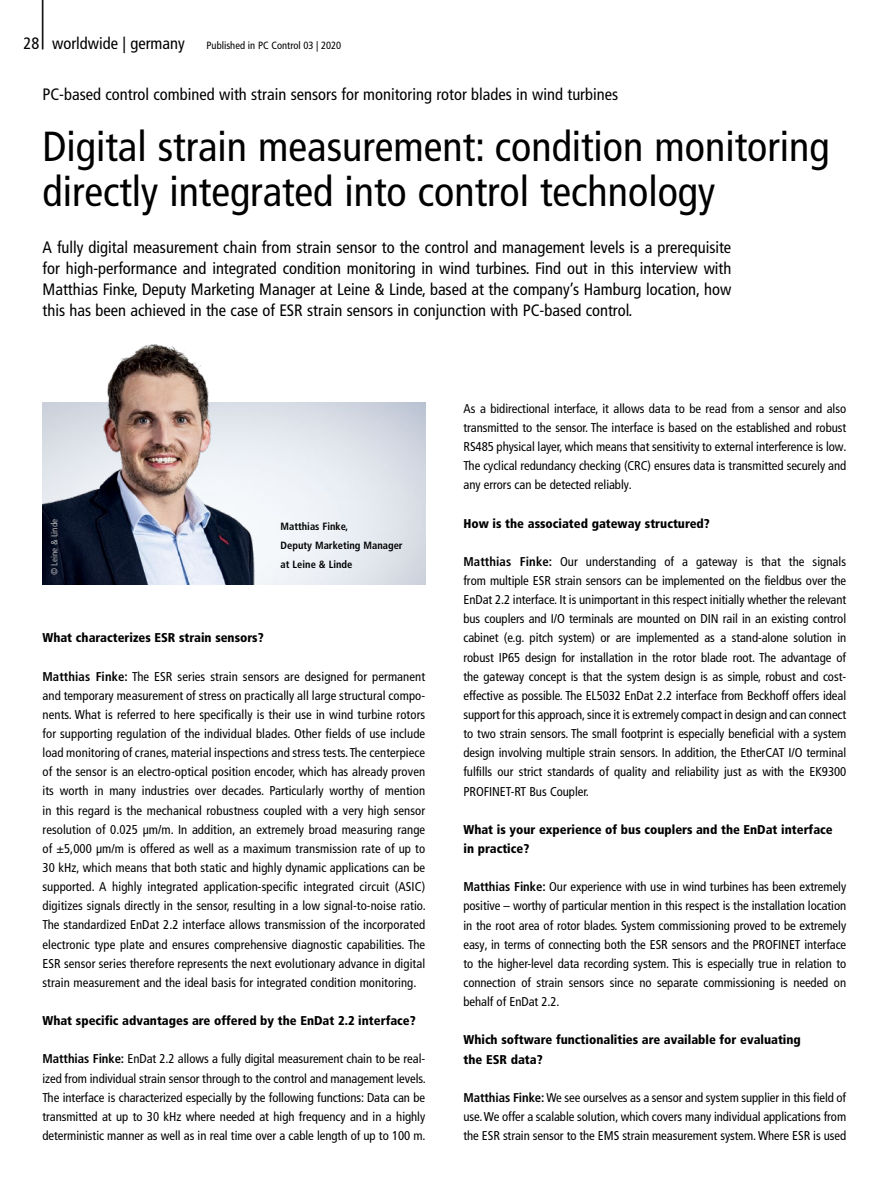
<style>
.page{position:relative;width:893px;height:1191px;background:#fff}
.page>*{position:absolute;margin:0;border:0;box-sizing:border-box;transform-origin:0 0}
.t1{font:300 condensed 61.8px "Frutiger LT Pro";color:#000;scale:.49 1}
.t2{font:condensed 42px/45px "Frutiger LT Pro";color:#000}
.t3{font:condensed 16.5px/21.3px "Frutiger LT Pro";color:#000;text-align:justify}
.t4{font:condensed 12.75px/19.2px "Frutiger LT Pro";letter-spacing:-.005em;color:#000;text-align:justify}
.t5{font:900 condensed 12.75px/19.2px "Frutiger LT Pro";color:#000}
.t6{font:700 condensed 10.5px/19px "Frutiger LT Pro";color:#000}
.t7{font:condensed 10.5px "Frutiger LT Pro";color:#000}
.t8{font:condensed 9px "Frutiger LT Pro";color:#b1b2b3}
.s1{font-weight:700}
</style>
<div class="page">
<img style="left:43px;top:344px;width:382px;height:241px">
<h1 class="t1" style="left:39px;top:-23px;width:15px">|</h1>
<p class="t3" style="left:23px;top:33px;width:163px">28 worldwide | germany</p>
<p class="t7" style="left:207px;top:39px;width:136px">Published in PC Control 03 | 2020</p>
<p class="t3" style="left:43px;top:83px;width:577px">PC-based control combined with strain sensors for monitoring rotor blades in wind turbines</p>
<h2 class="t2" style="left:43px;top:124px;width:788px">Digital strain measurement: condition monitoring directly integrated into control technology</h2>
<p class="t3" style="left:43px;top:236px;width:690px">A fully digital measurement chain from strain sensor to the control and management levels is a prerequisite for high-performance and integrated condition monitoring in wind turbines. Find out in this interview with Matthias Finke, Deputy Marketing Manager at Leine &amp; Linde, based at the company’s Hamburg location, how this has been achieved in the case of ESR strain sensors in conjunction with PC-based control.</p>
<p class="t8" style="left:49px;top:575px;width:58px;rotate:-90deg">© Leine &amp; Linde</p>
<p class="t6" style="left:281px;top:516px;width:124px">Matthias Finke,<br>Deputy Marketing Manager at Leine &amp; Linde</p>
<p class="t5" style="left:43px;top:628px;width:223px">What characterizes ESR strain sensors?</p>
<p class="t4" style="left:43px;top:666px;width:385px"><span class="s1">Matthias Finke:</span> The ESR series strain sensors are designed for permanent and temporary measurement of stress on practically all large structural compo&shy;nents. What is referred to here specifically is their use in wind turbine rotors for supporting regulation of the individual blades. Other fields of use include load monitoring of cranes, material inspections and stress tests. The centerpiece of the sensor is an electro-optical position encoder, which has already proven its worth in many industries over decades. Particularly worthy of mention in this regard is the mechanical robustness coupled with a very high sensor resolution of 0.025 μm/m. In addition, an extremely broad measuring range of ±5,000 μm/m is offered as well as a maximum transmission rate of up to 30 kHz, which means that both static and highly dynamic applications can be supported. A highly integrated application-specific integrated circuit (ASIC) digitizes signals directly in the sensor, resulting in a low signal-to-noise ratio.<br>The standardized EnDat 2.2 interface allows transmission of the incorporated electronic type plate and ensures comprehensive diagnostic capabilities. The ESR sensor series therefore represents the next evolutionary advance in digital strain measurement and the ideal basis for integrated condition monitoring.</p>
<p class="t5" style="left:43px;top:1011px;width:375px">What specific advantages are offered by the EnDat 2.2 interface?</p>
<p class="t4" style="left:43px;top:1049px;width:385px"><span class="s1">Matthias Finke:</span> EnDat 2.2 allows a fully digital measurement chain to be real&shy;ized from individual strain sensor through to the control and management levels.<br>The interface is characterized especially by the following functions: Data can be transmitted at up to 30 kHz where needed at high frequency and in a highly deterministic manner as well as in real time over a cable length of up to 100 m.</p>
<p class="t4" style="left:463px;top:399px;width:385px">As a bidirectional interface, it allows data to be read from a sensor and also transmitted to the sensor. The interface is based on the established and robust RS485 physical layer, which means that sensitivity to external interference is low.<br>The cyclical redundancy checking (CRC) ensures data is transmitted securely and any errors can be detected reliably.</p>
<p class="t5" style="left:463px;top:513px;width:248px">How is the associated gateway structured?</p>
<p class="t4" style="left:463px;top:552px;width:384px"><span class="s1">Matthias Finke:</span> Our understanding of a gateway is that the signals from multiple ESR strain sensors can be implemented on the fieldbus over the EnDat 2.2 interface. It is unimportant in this respect initially whether the relevant bus couplers and I/O terminals are mounted on DIN rail in an existing control cabinet (e.g. pitch system) or are implemented as a stand-alone solution in robust IP65 design for installation in the rotor blade root. The advantage of the gateway concept is that the system design is as simple, robust and cost&shy;effective as possible. The EL5032 EnDat 2.2 interface from Beckhoff offers ideal support for this approach, since it is extremely compact in design and can connect to two strain sensors. The small footprint is especially beneficial with a system design involving multiple strain sensors. In addition, the EtherCAT I/O terminal fulfills our strict standards of quality and reliability just as with the EK9300<br>PROFINET-RT Bus Coupler.</p>
<p class="t5" style="left:463px;top:819px;width:371px">What is your experience of bus couplers and the EnDat interface in practice?</p>
<p class="t4" style="left:463px;top:877px;width:384px"><span class="s1">Matthias Finke:</span> Our experience with use in wind turbines has been extremely positive – worthy of particular mention in this respect is the installation location in the root area of rotor blades. System commissioning proved to be extremely easy, in terms of connecting both the ESR sensors and the PROFINET interface to the higher-level data recording system. This is especially true in relation to connection of strain sensors since no separate commissioning is needed on behalf of EnDat 2.2.</p>
<p class="t5" style="left:463px;top:1030px;width:339px">Which software functionalities are available for evaluating the ESR data?</p>
<p class="t4" style="left:463px;top:1087px;width:384px"><span class="s1">Matthias Finke:</span> We see ourselves as a sensor and system supplier in this field of use. We offer a scalable solution, which covers many individual applications from the ESR strain sensor to the EMS strain measurement system. Where ESR is used</p>
</div>
